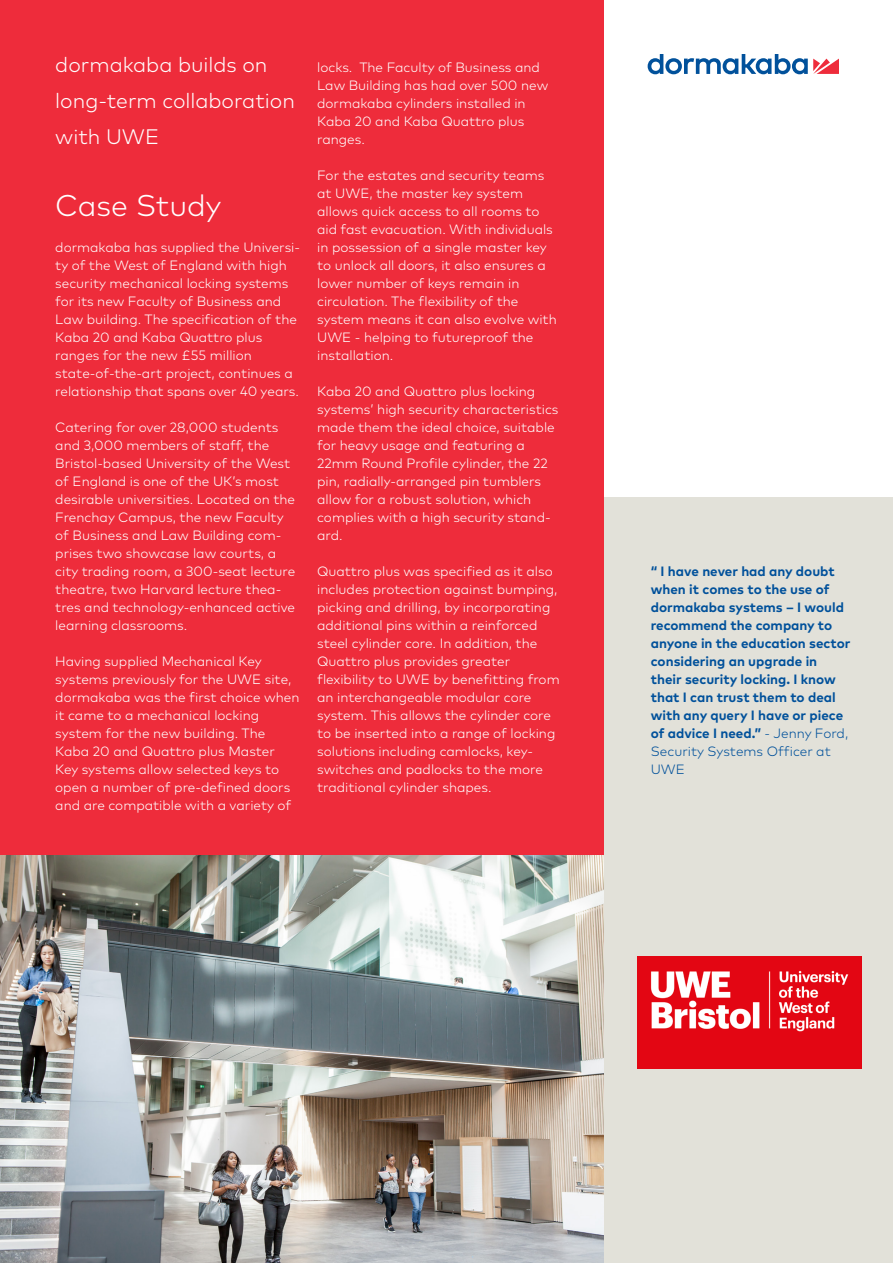
<style>
.page{position:relative;width:893px;height:1263px;background:#fff}
.page>*{position:absolute;margin:0;border:0;box-sizing:border-box;transform-origin:0 0}
.t1{font:300 30px "Mark Pro";color:#fff}
.t2{font:300 21px/36px "Mark Pro";color:#fff}
.t3{font:300 13.5px/18px "Mark Pro";color:#fff}
.t4{font:700 13.5px/18px "Mark Pro";color:#01519b}
.s1{font-weight:300}
</style>
<div class="page">
<svg style="left:648px;top:54px;width:191px;height:20px"></svg>
<div style="left:603px;top:497px;width:290px;height:766px;background:#e2e1d9"></div>
<img style="left:0;top:856px;width:603px;height:407px">
<div style="left:0;top:0;width:604px;height:855px;background:#ee2c3b"></div>
<img style="left:638px;top:957px;width:223px;height:111px">
<p class="t2" style="left:55px;top:45px;width:241px">dormakaba builds on long-term collaboration with UWE</p>
<p class="t1" style="left:55px;top:183px;width:168px">Case Study</p>
<p class="t3" style="left:55px;top:237px;width:246px">dormakaba has supplied the Universi&shy;ty of the West of England with high security mechanical locking systems for its new Faculty of Business and Law building. The specification of the Kaba 20 and Kaba Quattro plus ranges for the new £55 million state-of-the-art project, continues a relationship that spans over 40 years.</p>
<p class="t3" style="left:55px;top:417px;width:242px">Catering for over 28,000 students and 3,000 members of staff, the Bristol-based University of the West of England is one of the UK’s most desirable universities. Located on the Frenchay Campus, the new Faculty of Business and Law Building com&shy;prises two showcase law courts, a city trading room, a 300-seat lecture theatre, two Harvard lecture thea&shy;tres and technology-enhanced active learning classrooms.</p>
<p class="t3" style="left:55px;top:651px;width:246px">Having supplied Mechanical Key systems previously for the UWE site, dormakaba was the first choice when it came to a mechanical locking system for the new building. The Kaba 20 and Quattro plus Master Key systems allow selected keys to open a number of pre-defined doors and are compatible with a variety of</p>
<p class="t3" style="left:317px;top:57px;width:233px">locks. The Faculty of Business and<br>Law Building has had over 500 new dormakaba cylinders installed in<br>Kaba 20 and Kaba Quattro plus ranges.</p>
<p class="t3" style="left:317px;top:165px;width:241px">For the estates and security teams at UWE, the master key system allows quick access to all rooms to aid fast evacuation. With individuals in possession of a single master key to unlock all doors, it also ensures a lower number of keys remain in circulation. The flexibility of the system means it can also evolve with<br>UWE - helping to futureproof the installation.</p>
<p class="t3" style="left:317px;top:381px;width:243px">Kaba 20 and Quattro plus locking systems’ high security characteristics made them the ideal choice, suitable for heavy usage and featuring a<br>22mm Round Profile cylinder, the 22 pin, radially-arranged pin tumblers allow for a robust solution, which complies with a high security stand&shy;ard.</p>
<p class="t3" style="left:317px;top:561px;width:244px">Quattro plus was specified as it also includes protection against bumping, picking and drilling, by incorporating additional pins within a reinforced steel cylinder core. In addition, the Quattro plus provides greater flexibility to UWE by benefitting from an interchangeable modular core system. This allows the cylinder core to be inserted into a range of locking solutions including camlocks, key&shy;switches and padlocks to the more traditional cylinder shapes.</p>
<p class="t4" style="left:651px;top:561px;width:201px">“ I have never had any doubt when it comes to the use of dormakaba systems – I would recommend the company to anyone in the education sector considering an upgrade in their security locking. I know that I can trust them to deal with any query I have or piece of advice I need.” <span class="s1">- Jenny Ford,<br>Security Systems Officer at<br>UWE</span></p>
</div>
